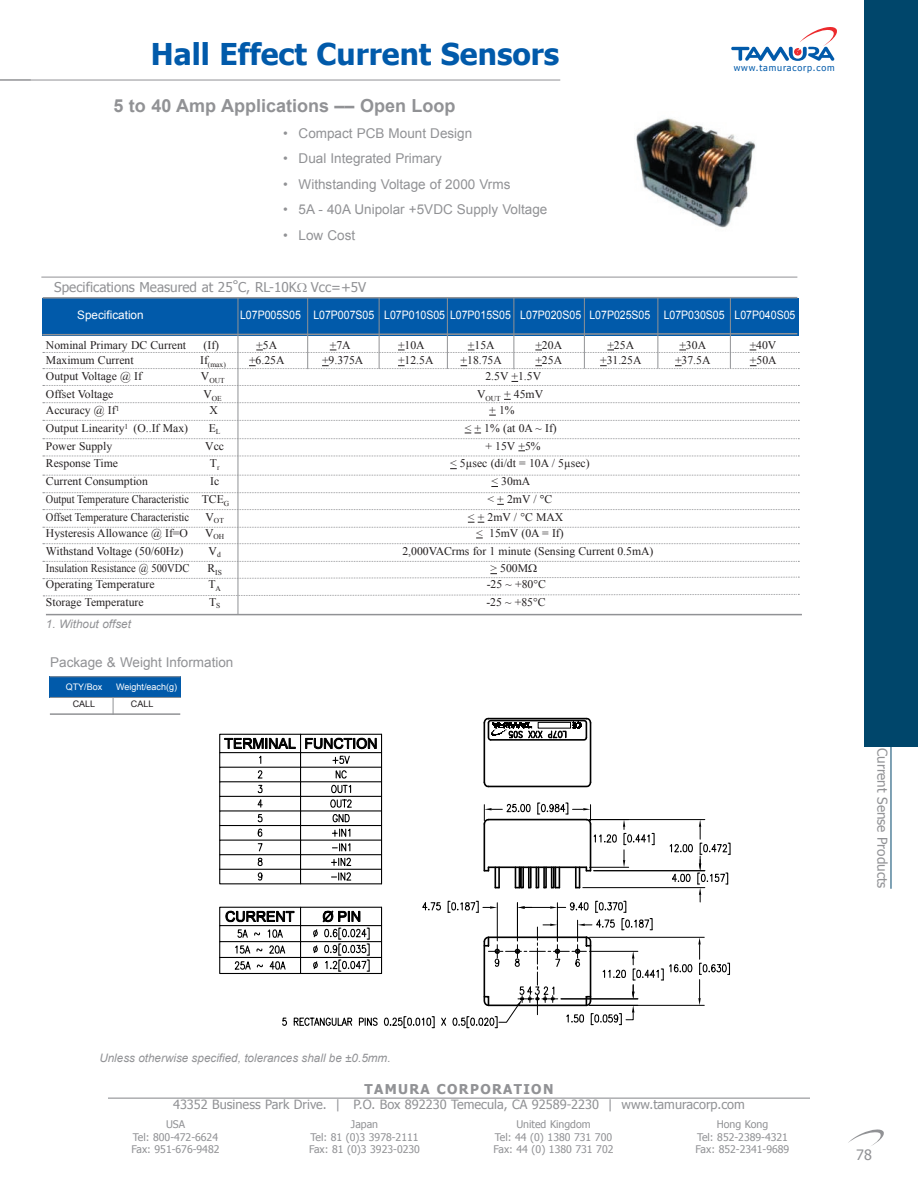
<style>
.page{position:relative;width:918px;height:1188px;background:#fff}
.page>*{position:absolute;margin:0;border:0;box-sizing:border-box;transform-origin:0 0}
.t1{font:700 30px "Tahoma";color:#015aaa}
.t2{font:700 18px "Arial";color:#919295}
.t3{font:14.25px "Tahoma";color:#919295}
.t4{font:13.5px "Arial";color:#919295}
.t5{font:13.5px "Tahoma";color:#919295}
.t6{font:700 13.5px "Tahoma";letter-spacing:.1em;color:#919295}
.t7{font:12.75px "Tahoma";color:#919295}
.t8{font:11.7px "Times New Roman";color:#231f20}
.t9{font:11.7px "Arial";color:#fff;scale:.9 1}
.t10{font:italic 11.7px "Arial";color:#919295}
.t11{font:11.7px "Times New Roman";color:#231f20;scale:.9 1}
.t12{font:11.7px "Times New Roman";color:#231f20;scale:.88 1}
.t13{font:11.7px "Arial";color:#fff}
.t14{font:10.5px/12.6px "Tahoma";color:#919295;text-align:center}
.t15{font:9px "Arial";color:#fff}
.t16{font:9px "Tahoma";letter-spacing:.09em;color:#015aaa}
.t17{font:9px "Arial";color:#231f20}
.t18{font:7.5px "Times New Roman";color:#231f20}
.s1{color:#000}
</style>
<div class="page">
<hr style="left:108px;top:1098px;width:702px;height:1px;background:#919295">
<hr style="left:0;top:80px;width:560px;height:1px;background:#919295">
<div style="left:884px;top:0;width:34px;height:746px;background:#00466b"></div>
<div style="left:864px;top:0;width:47px;height:746px;background:#00466b"></div>
<hr style="left:891px;top:0;width:1px;height:889px;background:#00466b">
<img style="left:636px;top:118px;width:120px;height:110px">
<hr style="left:46px;top:614px;width:756px;height:1px;background:#919295">
<hr style="left:41px;top:277px;width:756px;height:1px;background:#919295">
<div style="left:42px;top:298px;width:756px;height:38px;background:#015aaa"></div>
<svg style="left:42px;top:332px;width:757px;height:4px"></svg>
<hr style="left:43px;top:297px;width:754px;height:2px;background:#919295">
<hr style="left:238px;top:298px;width:1px;height:317px;background:#919295">
<hr style="left:307px;top:298px;width:1px;height:71px;background:#919295">
<hr style="left:447px;top:298px;width:1px;height:71px;background:#919295">
<hr style="left:379px;top:298px;width:1px;height:71px;background:#919295">
<hr style="left:658px;top:298px;width:1px;height:71px;background:#919295">
<hr style="left:514px;top:298px;width:1px;height:71px;background:#919295">
<svg style="left:43px;top:365px;width:756px;height:4px"></svg>
<svg style="left:43px;top:350px;width:756px;height:3px"></svg>
<svg style="left:43px;top:381px;width:756px;height:5px"></svg>
<svg style="left:43px;top:399px;width:756px;height:4px"></svg>
<svg style="left:43px;top:415px;width:756px;height:6px"></svg>
<svg style="left:43px;top:433px;width:756px;height:6px"></svg>
<svg style="left:43px;top:451px;width:756px;height:6px"></svg>
<svg style="left:43px;top:475px;width:756px;height:1px"></svg>
<svg style="left:43px;top:486px;width:756px;height:7px"></svg>
<svg style="left:43px;top:504px;width:756px;height:6px"></svg>
<svg style="left:43px;top:522px;width:756px;height:6px"></svg>
<svg style="left:43px;top:538px;width:756px;height:6px"></svg>
<svg style="left:43px;top:594px;width:756px;height:3px"></svg>
<hr style="left:730px;top:298px;width:1px;height:71px;background:#919295">
<hr style="left:584px;top:298px;width:1px;height:71px;background:#919295">
<hr style="left:50px;top:713px;width:130px;height:2px;background:#919295">
<hr style="left:113px;top:676px;width:1px;height:39px;background:#919295">
<div style="left:50px;top:676px;width:131px;height:22px;background:#015aaa"></div>
<hr style="left:50px;top:676px;width:131px;height:1px;background:#919295">
<hr style="left:50px;top:697px;width:131px;height:1px;background:#919295">
<svg style="left:219px;top:718px;width:512px;height:310px"></svg>
<svg style="left:731px;top:27px;width:106px;height:34px"></svg>
<svg style="left:848px;top:1129px;width:36px;height:17px"></svg>
<svg style="left:43px;top:561px;width:756px;height:18px"></svg>
<h1 class="t1" style="left:151px;top:33px;width:410px">Hall Effect Current Sensors</h1>
<h2 class="t2" style="left:113px;top:94px;width:344px">5 to 40 Amp Applications –– Open Loop</h2>
<p class="t4" style="left:283px;top:124px;width:191px">• Compact PCB Mount Design</p>
<p class="t4" style="left:283px;top:150px;width:160px">• Dual Integrated Primary</p>
<p class="t4" style="left:283px;top:175px;width:229px">• Withstanding Voltage of 2000 Vrms</p>
<p class="t4" style="left:283px;top:201px;width:266px">• 5A - 40A Unipolar +5VDC Supply Voltage</p>
<p class="t4" style="left:283px;top:226px;width:74px">• Low Cost</p>
<p class="t16" style="left:734px;top:61px;width:102px">www.tamuracorp.com</p>
<p class="t5" style="left:54px;top:278px;width:314px">Specifications Measured at 25<sup>°</sup>C, RL-10K Vcc=+5V</p>
<p class="t13" style="left:77px;top:307px;width:68px">Specification</p>
<p class="t9" style="left:240px;top:307px;width:457px">L07P005S05 L07P007S05 L07P010S05 L07P015S05 L07P020S05 L07P025S05</p>
<p class="t9" style="left:664px;top:307px;width:148px">L07P030S05 L07P040S05</p>
<p class="t8" style="left:46px;top:337px;width:142px">Nominal Primary DC Current</p>
<p class="t8" style="left:204px;top:337px;width:17px">(If)</p>
<p class="t8" style="left:256px;top:337px;width:22px">+5A</p>
<p class="t8" style="left:330px;top:337px;width:22px">+7A</p>
<p class="t8" style="left:398px;top:337px;width:28px">+10A</p>
<p class="t8" style="left:468px;top:337px;width:28px">+15A</p>
<p class="t8" style="left:535px;top:337px;width:28px">+20A</p>
<p class="t8" style="left:607px;top:337px;width:28px">+25A</p>
<p class="t8" style="left:679px;top:337px;width:28px">+30A</p>
<p class="t8" style="left:750px;top:337px;width:28px">+40V</p>
<p class="t8" style="left:46px;top:353px;width:89px">Maximum Current</p>
<p class="t18" style="left:200px;top:359px;width:27px"><sup>If</sup>(max)</p>
<p class="t8" style="left:249px;top:353px;width:37px">+6.25A</p>
<p class="t8" style="left:322px;top:353px;width:43px">+9.375A</p>
<p class="t8" style="left:398px;top:353px;width:37px">+12.5A</p>
<p class="t8" style="left:461px;top:353px;width:43px">+18.75A</p>
<p class="t8" style="left:535px;top:353px;width:28px">+25A</p>
<p class="t8" style="left:600px;top:353px;width:43px">+31.25A</p>
<p class="t8" style="left:675px;top:353px;width:37px">+37.5A</p>
<p class="t8" style="left:750px;top:353px;width:28px">+50A</p>
<p class="t8" style="left:46px;top:368px;width:98px">Output Voltage @ If</p>
<p class="t18" style="left:201px;top:375px;width:25px"><sup>V</sup>OUT</p>
<p class="t8" style="left:485px;top:368px;width:57px">2.5V +1.5V</p>
<p class="t8" style="left:46px;top:386px;width:69px">Offset Voltage</p>
<p class="t18" style="left:203px;top:393px;width:20px"><sup>V</sup>OE</p>
<p class="t8" style="left:477px;top:386px;width:68px">V<sub>OUT</sub> + 45mV</p>
<p class="t8" style="left:46px;top:402px;width:75px">Accuracy @ If<sup>1</sup></p>
<p class="t8" style="left:210px;top:402px;width:10px">X</p>
<p class="t8" style="left:489px;top:402px;width:27px">+ 1%</p>
<p class="t8" style="left:46px;top:420px;width:144px">Output Linearity<sup>1</sup> (O..If Max)</p>
<p class="t8" style="left:209px;top:420px;width:13px">E<sub>L</sub></p>
<p class="t8" style="left:465px;top:420px;width:94px">&lt; + 1% (at 0A ~ If)</p>
<p class="t8" style="left:46px;top:438px;width:68px">Power Supply</p>
<p class="t8" style="left:205px;top:438px;width:20px">Vcc</p>
<p class="t8" style="left:485px;top:438px;width:57px">+ 15V +5%</p>
<p class="t8" style="left:46px;top:456px;width:74px">Response Time</p>
<p class="t8" style="left:210px;top:456px;width:11px">T<sub>r</sub></p>
<p class="t8" style="left:450px;top:456px;width:141px">&lt; 5µsec (di/dt = 10A / 5µsec)</p>
<p class="t8" style="left:46px;top:473px;width:104px">Current Consumption</p>
<p class="t8" style="left:210px;top:473px;width:11px">Ic</p>
<p class="t8" style="left:491px;top:473px;width:41px">&lt; 30mA</p>
<p class="t12" style="left:46px;top:491px;width:210px">Output Temperature Characteristic TCE<sub>G</sub></p>
<p class="t8" style="left:487px;top:491px;width:66px">&lt; + 2mV / <span class="s1">°</span>C</p>
<p class="t11" style="left:46px;top:509px;width:161px">Offset Temperature Characteristic</p>
<p class="t18" style="left:205px;top:516px;width:20px"><sup>V</sup>OT</p>
<p class="t8" style="left:468px;top:509px;width:97px">&lt; + 2mV / °C MAX</p>
<p class="t8" style="left:46px;top:525px;width:144px">Hysteresis Allowance @ If=O</p>
<p class="t18" style="left:205px;top:532px;width:21px"><sup>V</sup>OH</p>
<p class="t8" style="left:476px;top:525px;width:89px">&lt; 15mV (0A = If)</p>
<p class="t8" style="left:46px;top:543px;width:139px">Withstand Voltage (50/60Hz)</p>
<p class="t8" style="left:209px;top:543px;width:14px">V<sub>d</sub></p>
<p class="t8" style="left:402px;top:543px;width:253px">2,000VACrms for 1 minute (Sensing Current 0.5mA)</p>
<p class="t11" style="left:46px;top:561px;width:161px">Insulation Resistance @ 500VDC</p>
<p class="t18" style="left:207px;top:567px;width:16px"><sup>R</sup>IS</p>
<p class="t8" style="left:490px;top:561px;width:39px">&gt; 500M</p>
<p class="t8" style="left:46px;top:576px;width:110px">Operating Temperature</p>
<p class="t8" style="left:208px;top:576px;width:14px">T<sub>A</sub></p>
<p class="t8" style="left:487px;top:576px;width:61px">-25 ~ +80°C</p>
<p class="t8" style="left:46px;top:594px;width:99px">Storage Temperature</p>
<p class="t8" style="left:209px;top:594px;width:13px">T<sub>S</sub></p>
<p class="t8" style="left:486px;top:594px;width:61px">-25 ~ +85°C</p>
<p class="t10" style="left:46px;top:616px;width:87px">1. Without offset</p>
<p class="t4" style="left:50px;top:653px;width:185px">Package &amp; Weight Information</p>
<p class="t17" style="left:73px;top:698px;width:24px">CALL</p>
<p class="t17" style="left:131px;top:698px;width:24px">CALL</p>
<p class="t15" style="left:66px;top:681px;width:38px">QTY/Box</p>
<p class="t15" style="left:116px;top:681px;width:62px">Weight/each(g)</p>
<p class="t5" style="left:892px;top:748px;width:142px;rotate:90deg">Current Sense Products</p>
<p class="t10" style="left:99px;top:1050px;width:293px">Unless otherwise specified, tolerances shall be ±0.5mm.</p>
<p class="t6" style="left:365px;top:1079px;width:190px">TAMURA CORPORATION</p>
<p class="t7" style="left:173px;top:1096px;width:573px">43352 Business Park Drive. | P.O. Box 892230 Temecula, CA 92589-2230 | www.tamuracorp.com</p>
<p class="t14" style="left:132px;top:1118px;width:89px">USA<br>Tel: 800-472-6624<br>Fax: 951-676-9482</p>
<p class="t14" style="left:309px;top:1118px;width:112px">Japan<br>Tel: 81 (0)3 3978-2111<br>Fax: 81 (0)3 3923-0230</p>
<p class="t14" style="left:493px;top:1118px;width:122px">United Kingdom<br>Tel: 44 (0) 1380 731 700<br>Fax: 44 (0) 1380 731 702</p>
<p class="t14" style="left:696px;top:1118px;width:95px">Hong Kong<br>Tel: 852-2389-4321<br>Fax: 852-2341-9689</p>
<p class="t3" style="left:856px;top:1145px;width:17px">78</p>
</div>
